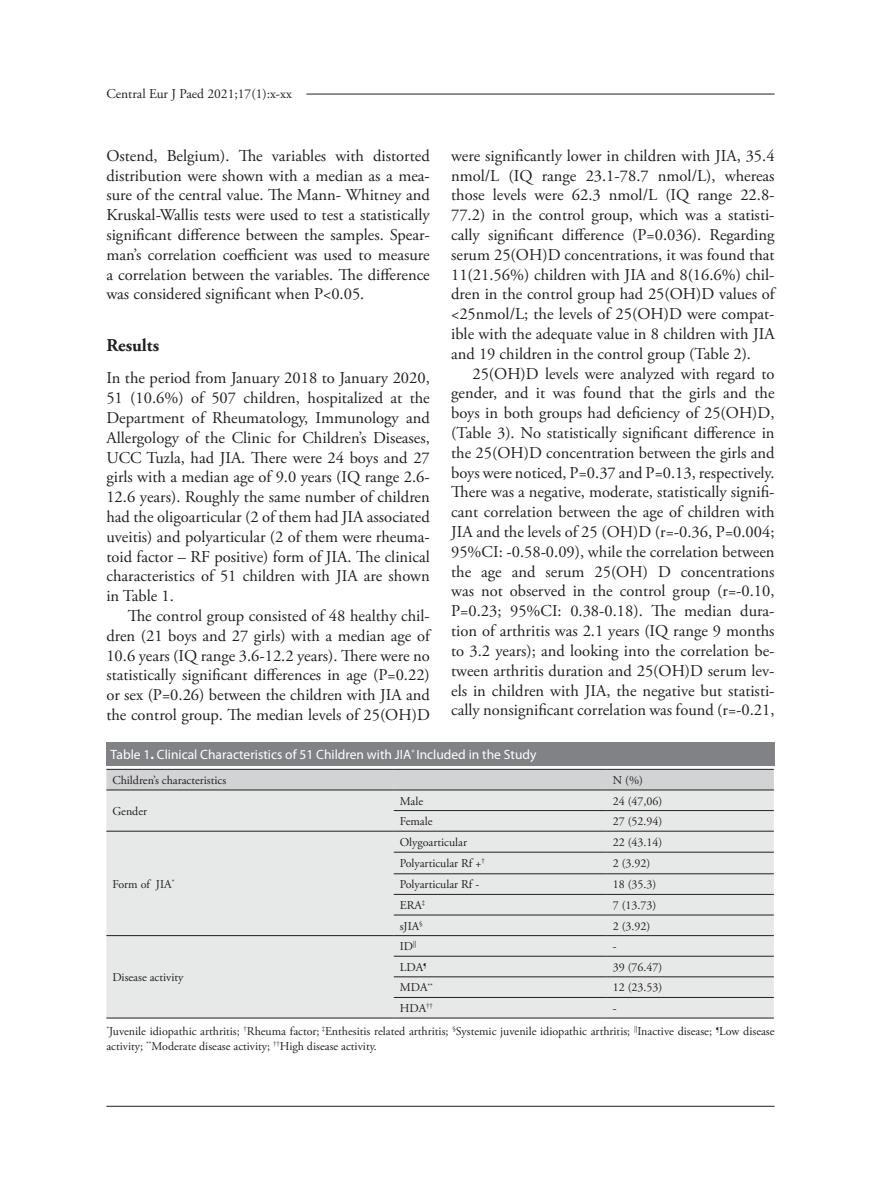
<style>
.page{position:relative;width:881px;height:1178px;background:#fff}
.page>*{position:absolute;margin:0;border:0;box-sizing:border-box;transform-origin:0 0}
.Podnaslov_prvi_red{font:700 18px "Adobe Garamond Pro";color:#231f20}
.Tekst{font:16.5px/19.8px "Adobe Garamond Pro";color:#231f20;text-align:justify}
.Tekst_prvi_pasus{font:16.5px/19.8px "Adobe Garamond Pro";color:#231f20;text-align:justify}
.Tabela_naslov{font:13.5px "Myriad Pro";color:#fff}
.t1{font:13.5px "Adobe Garamond Pro";color:#231f20}
.Tabela{font:12px "Adobe Garamond Pro";color:#231f20}
.Tabela_potpis{font:12px/14.4px "Adobe Garamond Pro";color:#231f20}
.s1{font-weight:700}
</style>
<div class="page">
<hr style="left:306px;top:94px;width:468px;height:1px;background:#231f20">
<hr style="left:106px;top:1106px;width:668px;height:1px;background:#231f20">
<div style="left:106px;top:743px;width:668px;height:23px;background:#808285"></div>
<div style="left:106px;top:770px;width:667px;height:19px;background:#d1d3d4"></div>
<div style="left:106px;top:790px;width:667px;height:228px;background:#e7e8e8"></div>
<hr style="left:106px;top:769px;width:287px;height:1px;background:#231f20">
<hr style="left:393px;top:769px;width:213px;height:1px;background:#231f20">
<hr style="left:606px;top:769px;width:167px;height:1px;background:#231f20">
<hr style="left:106px;top:789px;width:287px;height:1px;background:#231f20">
<hr style="left:393px;top:789px;width:213px;height:1px;background:#231f20">
<hr style="left:606px;top:789px;width:167px;height:1px;background:#231f20">
<hr style="left:393px;top:810px;width:213px;height:1px;background:#231f20">
<hr style="left:606px;top:810px;width:167px;height:1px;background:#231f20">
<hr style="left:106px;top:831px;width:287px;height:1px;background:#231f20">
<hr style="left:393px;top:831px;width:213px;height:1px;background:#231f20">
<hr style="left:606px;top:831px;width:167px;height:1px;background:#231f20">
<hr style="left:393px;top:852px;width:213px;height:1px;background:#231f20">
<hr style="left:606px;top:852px;width:167px;height:1px;background:#231f20">
<hr style="left:393px;top:873px;width:213px;height:1px;background:#231f20">
<hr style="left:606px;top:873px;width:167px;height:1px;background:#231f20">
<hr style="left:393px;top:894px;width:213px;height:1px;background:#231f20">
<hr style="left:606px;top:894px;width:167px;height:1px;background:#231f20">
<hr style="left:393px;top:914px;width:213px;height:1px;background:#231f20">
<hr style="left:606px;top:914px;width:167px;height:1px;background:#231f20">
<hr style="left:106px;top:935px;width:287px;height:1px;background:#231f20">
<hr style="left:393px;top:935px;width:213px;height:1px;background:#231f20">
<hr style="left:606px;top:935px;width:167px;height:1px;background:#231f20">
<hr style="left:393px;top:956px;width:213px;height:1px;background:#231f20">
<hr style="left:606px;top:956px;width:167px;height:1px;background:#231f20">
<hr style="left:393px;top:976px;width:213px;height:1px;background:#231f20">
<hr style="left:606px;top:976px;width:167px;height:1px;background:#231f20">
<hr style="left:393px;top:997px;width:213px;height:1px;background:#231f20">
<hr style="left:606px;top:997px;width:167px;height:1px;background:#231f20">
<hr style="left:106px;top:1018px;width:287px;height:1px;background:#231f20">
<hr style="left:393px;top:1018px;width:213px;height:1px;background:#231f20">
<hr style="left:606px;top:1018px;width:167px;height:1px;background:#231f20">
<p class="t1" style="left:106px;top:86px;width:187px">Central Eur J Paed 2021;17(1):x-xx</p>
<p class="Tekst_prvi_pasus" style="left:106px;top:146px;width:325px">Ostend, Belgium). The variables with distorted distribution were shown with a median as a mea&shy;sure of the central value. The Mann- Whitney and Kruskal-Wallis tests were used to test a statistically significant difference between the samples. Spear&shy;man’s correlation coefficient was used to measure a correlation between the variables. The difference was considered significant when P&lt;0.05.</p>
<p class="Podnaslov_prvi_red" style="left:106px;top:335px;width:54px">Results</p>
<p class="Tekst_prvi_pasus" style="left:106px;top:369px;width:325px">In the period from January 2018 to January 2020, 51 (10.6%) of 507 children, hospitalized at the Department of Rheumatology, Immunology and Allergology of the Clinic for Children’s Diseases, UCC Tuzla, had JIA. There were 24 boys and 27 girls with a median age of 9.0 years (IQ range 2.6- 12.6 years). Roughly the same number of children had the oligoarticular (2 of them had JIA associated uveitis) and polyarticular (2 of them were rheuma&shy;toid factor – RF positive) form of JIA. The clinical characteristics of 51 children with JIA are shown in Table 1.</p>
<p class="Tekst" style="left:106px;top:606px;width:325px;text-indent:21px">The control group consisted of 48 healthy chil&shy;dren (21 boys and 27 girls) with a median age of 10.6 years (IQ range 3.6-12.2 years). There were no statistically significant differences in age (P=0.22) or sex (P=0.26) between the children with JIA and the control group. The median levels of 25(OH)D</p>
<p class="Tekst" style="left:451px;top:146px;width:325px">were significantly lower in children with JIA, 35.4 nmol/L (IQ range 23.1-78.7 nmol/L), whereas those levels were 62.3 nmol/L (IQ range 22.8- 77.2) in the control group, which was a statisti&shy;cally significant difference (P=0.036). Regarding serum 25(OH)D concentrations, it was found that 11(21.56%) children with JIA and 8(16.6%) chil&shy;dren in the control group had 25(OH)D values of &lt;25nmol/L; the levels of 25(OH)D were compat&shy;ible with the adequate value in 8 children with JIA and 19 children in the control group (Table 2).</p>
<p class="Tekst" style="left:451px;top:364px;width:325px;text-indent:21px">25(OH)D levels were analyzed with regard to gender, and it was found that the girls and the boys in both groups had deficiency of 25(OH)D, (Table 3). No statistically significant difference in the 25(OH)D concentration between the girls and boys were noticed, P=0.37 and P=0.13, respectively.<br>There was a negative, moderate, statistically signifi&shy;cant correlation between the age of children with JIA and the levels of 25 (OH)D (r=-0.36, P=0.004; 95%CI: -0.58-0.09), while the correlation between the age and serum 25(OH) D concentrations was not observed in the control group (r=-0.10, P=0.23; 95%CI: 0.38-0.18). The median dura&shy;tion of arthritis was 2.1 years (IQ range 9 months to 3.2 years); and looking into the correlation be&shy;tween arthritis duration and 25(OH)D serum lev&shy;els in children with JIA, the negative but statisti&shy;cally nonsignificant correlation was found (r=-0.21,</p>
<p class="Tabela_naslov" style="left:111px;top:747px;width:427px">Table 1<span class="s1">.</span> Clinical Characteristics of 51 Children with JIA<sup>*</sup> Included in the Study</p>
<p class="Tabela" style="left:112px;top:773px;width:115px">Children’s characteristics</p>
<p class="Tabela" style="left:612px;top:773px;width:32px">N (%)</p>
<p class="Tabela" style="left:112px;top:804px;width:36px">Gender</p>
<p class="Tabela" style="left:399px;top:793px;width:25px">Male</p>
<p class="Tabela" style="left:612px;top:793px;width:51px">24 (47,06)</p>
<p class="Tabela" style="left:399px;top:814px;width:34px">Female</p>
<p class="Tabela" style="left:612px;top:814px;width:51px">27 (52.94)</p>
<p class="Tabela" style="left:112px;top:877px;width:64px">Form of JIA<sup>*</sup></p>
<p class="Tabela" style="left:399px;top:835px;width:69px">Olygoarticular</p>
<p class="Tabela" style="left:612px;top:835px;width:51px">22 (43.14)</p>
<p class="Tabela" style="left:399px;top:856px;width:86px">Polyarticular Rf +<sup>†</sup></p>
<p class="Tabela" style="left:612px;top:856px;width:39px">2 (3.92)</p>
<p class="Tabela" style="left:399px;top:877px;width:81px">Polyarticular Rf -</p>
<p class="Tabela" style="left:612px;top:877px;width:45px">18 (35.3)</p>
<p class="Tabela" style="left:399px;top:898px;width:27px">ERA<sup>‡</sup></p>
<p class="Tabela" style="left:612px;top:898px;width:45px">7 (13.73)</p>
<p class="Tabela" style="left:399px;top:919px;width:25px">sJIA<sup>§</sup></p>
<p class="Tabela" style="left:612px;top:919px;width:39px">2 (3.92)</p>
<p class="Tabela" style="left:399px;top:939px;width:18px">ID<sup>||</sup></p>
<p class="Tabela" style="left:612px;top:939px;width:5px">-</p>
<p class="Tabela" style="left:399px;top:960px;width:28px">LDA<sup>¶</sup></p>
<p class="Tabela" style="left:612px;top:960px;width:51px">39 (76.47)</p>
<p class="Tabela" style="left:399px;top:980px;width:35px">MDA<sup>**</sup></p>
<p class="Tabela" style="left:612px;top:980px;width:51px">12 (23.53)</p>
<p class="Tabela" style="left:399px;top:1001px;width:35px">HDA<sup>††</sup></p>
<p class="Tabela" style="left:612px;top:1001px;width:5px">-</p>
<p class="Tabela_potpis" style="left:106px;top:1025px;width:669px"><sup>*</sup>Juvenile idiopathic arthritis; <sup>†</sup>Rheuma factor; <sup>‡</sup>Enthesitis related arthritis; <sup>§</sup>Systemic juvenile idiopathic arthritis; <sup>||</sup>Inactive disease; <sup>¶</sup>Low disease activity; <sup>**</sup>Moderate disease activity; <sup>††</sup>High disease activity.</p>
<p class="Tabela" style="left:112px;top:970px;width:73px">Disease activity</p>
</div>
